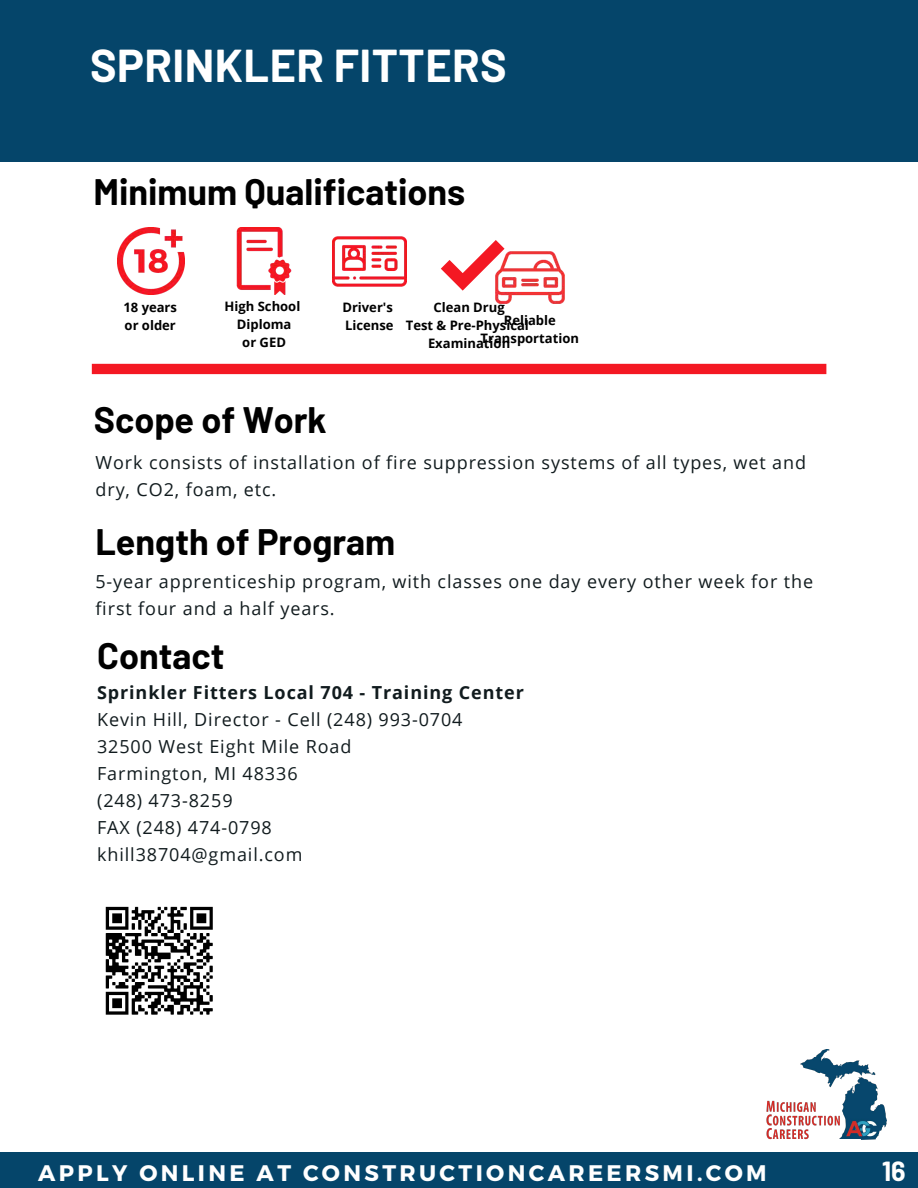
<style>
.page{position:relative;width:918px;height:1188px;background:#fff}
.page>*{position:absolute;margin:0;border:0;box-sizing:border-box;transform-origin:0 0}
.t1{font:700 45px "Barlow";letter-spacing:.01em;color:#fff}
.t2{font:700 36px "Barlow";color:#000}
.t3{font:700 27px "Barlow";color:#fff}
.t4{font:700 22.5px "Montserrat";letter-spacing:.15em;color:#fff}
.t5{font:18px/27px "Open Sans";letter-spacing:.05em;color:#111b1e}
.t6{font:700 18px "Open Sans";letter-spacing:.05em;color:#111b1e}
.t7{font:700 13.05px/18px "Open Sans";color:#000}
</style>
<div class="page">
<div style="left:0;top:0;width:918px;height:162px;background:#05456a"></div>
<div style="left:0;top:1153px;width:918px;height:35px;background:#05456a"></div>
<img style="left:766px;top:1050px;width:121px;height:90px">
<svg style="left:441px;top:240px;width:61px;height:51px"></svg>
<img style="left:118px;top:228px;width:66px;height:66px">
<img style="left:236px;top:228px;width:56px;height:66px">
<img style="left:332px;top:236px;width:74px;height:51px">
<div style="left:92px;top:364px;width:734px;height:10px;background:#f41823"></div>
<img style="left:489px;top:246px;width:76px;height:58px">
<img style="left:105px;top:906px;width:108px;height:109px">
<p class="t1" style="left:90px;top:37px;width:418px">SPRINKLER FITTERS</p>
<p class="t2" style="left:94px;top:169px;width:373px">Minimum Qualifications</p>
<p class="t7" style="left:225px;top:297px;width:77px">High School</p>
<p class="t7" style="left:237px;top:315px;width:56px">Diploma</p>
<p class="t7" style="left:242px;top:333px;width:45px">or GED</p>
<p class="t7" style="left:123px;top:298px;width:55px">18 years or older</p>
<p class="t7" style="left:342px;top:298px;width:52px">Driver's</p>
<p class="t7" style="left:345px;top:316px;width:50px">License</p>
<p class="t7" style="left:433px;top:298px;width:73px">Clean Drug</p>
<p class="t7" style="left:406px;top:316px;width:125px">Test &amp; Pre-Physical</p>
<p class="t7" style="left:428px;top:334px;width:84px">Examination</p>
<p class="t7" style="left:504px;top:311px;width:54px">Reliable</p>
<p class="t7" style="left:481px;top:329px;width:100px">Transportation</p>
<p class="t2" style="left:94px;top:397px;width:234px">Scope of Work</p>
<p class="t5" style="left:96px;top:449px;width:712px">Work consists of installation of fire suppression systems of all types, wet and dry, CO2, foam, etc.</p>
<p class="t2" style="left:95px;top:519px;width:301px">Length of Program</p>
<p class="t5" style="left:95px;top:567px;width:719px">5-year apprenticeship program, with classes one day every other week for the first four and a half years.</p>
<p class="t2" style="left:97px;top:633px;width:129px">Contact</p>
<p class="t6" style="left:97px;top:680px;width:428px">Sprinkler Fitters Local 704 - Training Center</p>
<p class="t5" style="left:97px;top:705px;width:367px">Kevin Hill, Director - Cell (248) 993-0704</p>
<p class="t5" style="left:97px;top:732px;width:256px">32500 West Eight Mile Road</p>
<p class="t5" style="left:97px;top:759px;width:202px">Farmington, MI 48336</p>
<p class="t5" style="left:97px;top:786px;width:137px">(248) 473-8259</p>
<p class="t5" style="left:97px;top:813px;width:176px">FAX (248) 474-0798</p>
<p class="t5" style="left:97px;top:840px;width:207px">khill38704@gmail.com</p>
<p class="t4" style="left:38px;top:1158px;width:730px">APPLY ONLINE AT CONSTRUCTIONCAREERSMI.COM</p>
<p class="t3" style="left:882px;top:1154px;width:25px">16</p>
</div>
